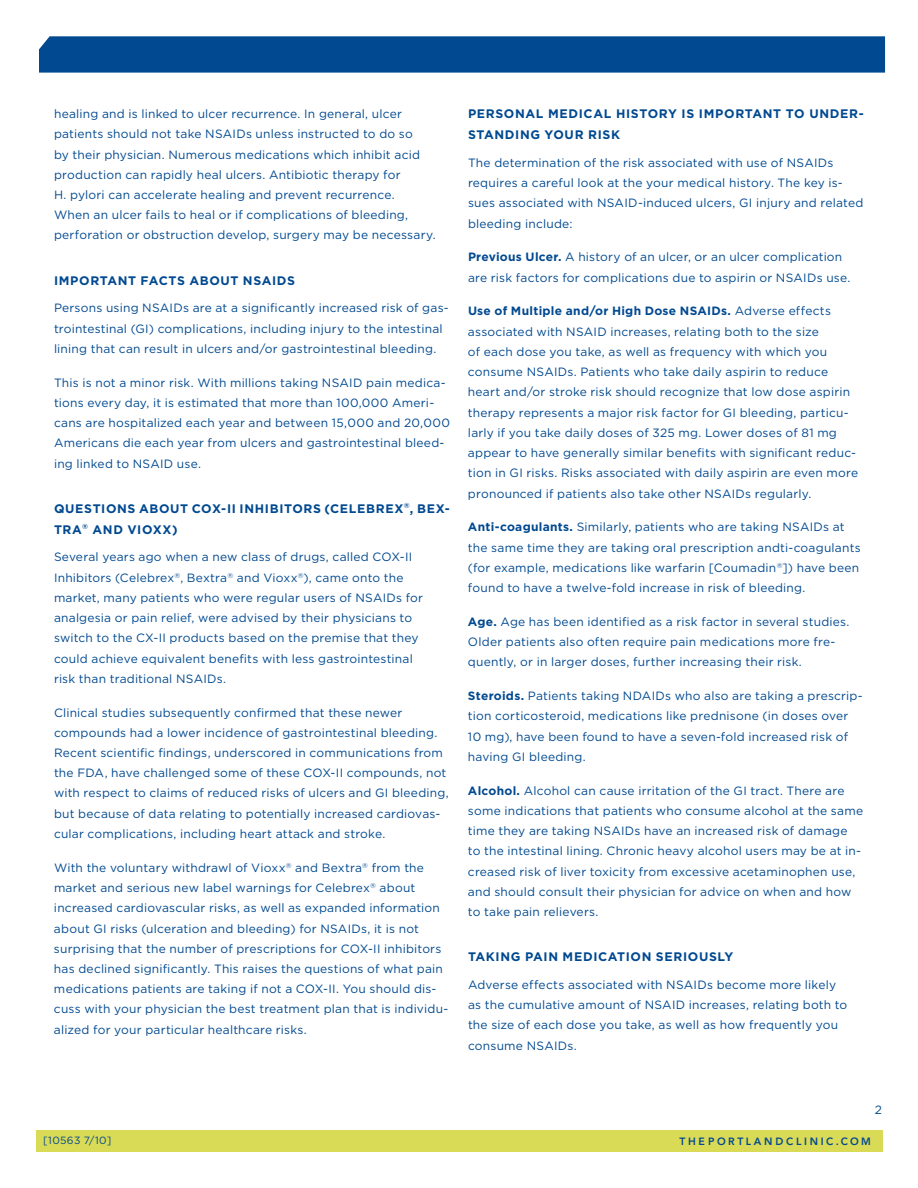
<style>
.page{position:relative;width:918px;height:1188px;background:#fff}
.page>*{position:absolute;margin:0;border:0;box-sizing:border-box;transform-origin:0 0}
.t1{font:700 12.3px/21px "Gotham";letter-spacing:.05em;color:#014990}
.t2{font:12px/20.2px "Gotham";letter-spacing:.015em;color:#014990}
.t3{font:800 10.5px "Avenir";letter-spacing:.25em;color:#014990}
.t4{font:10.5px "Gotham";letter-spacing:.035em;color:#014990}
.s1{font-weight:700}
</style>
<div class="page">
<div style="left:36px;top:1130px;width:846px;height:22px;background:#d9da55"></div>
<div style="left:39px;top:36px;width:846px;height:37px;background:#014990"></div>
<p class="t2" style="left:54px;top:103px;width:383px">healing and is linked to ulcer recurrence. In general, ulcer patients should not take NSAIDs unless instructed to do so<br>by their physician. Numerous medications which inhibit acid production can rapidly heal ulcers. Antibiotic therapy for<br>H. pylori can accelerate healing and prevent recurrence.<br>When an ulcer fails to heal or if complications of bleeding, perforation or obstruction develop, surgery may be necessary.</p>
<p class="t1" style="left:54px;top:269px;width:233px">IMPORTANT FACTS ABOUT NSAIDS</p>
<p class="t2" style="left:54px;top:298px;width:396px">Persons using NSAIDs are at a significantly increased risk of gas&shy;trointestinal (GI) complications, including injury to the intestinal lining that can result in ulcers and/or gastrointestinal bleeding.</p>
<p class="t2" style="left:54px;top:372px;width:397px">This is not a minor risk. With millions taking NSAID pain medica&shy;tions every day, it is estimated that more than 100,000 Ameri&shy;cans are hospitalized each year and between 15,000 and 20,000<br>Americans die each year from ulcers and gastrointestinal bleed&shy;ing linked to NSAID use.</p>
<p class="t1" style="left:54px;top:497px;width:209px">QUESTIONS ABOUT COX-II INHIBI</p>
<p class="t1" style="left:284px;top:497px;width:167px">TORS (CELEBREX<sup>®</sup>, BEX-</p>
<p class="t1" style="left:54px;top:518px;width:125px">TRA<sup>®</sup> AND VIOXX)</p>
<p class="t2" style="left:54px;top:547px;width:371px">Several years ago when a new class of drugs, called COX-II Inhibitors (Celebrex<sup>®</sup>, Bextra<sup>®</sup> and Vioxx<sup>®</sup>), came onto the market, many patients who were regular users of NSAIDs for analgesia or pain relief, were advised by their physicians to switch to the CX-II products based on the premise that they could achieve equivalent benefits with less gastrointestinal risk than traditional NSAIDs.</p>
<p class="t2" style="left:54px;top:702px;width:396px">Clinical studies subsequently confirmed that these newer compounds had a lower incidence of gastrointestinal bleeding.<br>Recent scientific findings, underscored in communications from the FDA, have challenged some of these COX-II compounds, not with respect to claims of reduced risks of ulcers and GI bleeding, but because of data relating to potentially increased cardiovas&shy;cular complications, including heart attack and stroke.</p>
<p class="t2" style="left:54px;top:857px;width:396px">With the voluntary withdrawl of Vioxx<sup>®</sup> and Bextra<sup>®</sup> from the market and serious new label warnings for Celebrex<sup>®</sup> about increased cardiovascular risks, as well as expanded information about GI risks (ulceration and bleeding) for NSAIDs, it is not surprising that the number of prescriptions for COX-II inhibitors has declined significantly. This raises the questions of what pain medications patients are taking if not a COX-II. You should dis&shy;cuss with your physician the best treatment plan that is individu&shy;alized for your particular healthcare risks.</p>
<p class="t1" style="left:468px;top:103px;width:398px">PERSONAL M EDI CAL HISTORY IS IMPORTANT TO UNDER-<br>STANDI NG YOUR RIS</p>
<p class="t1" style="left:611px;top:124px;width:11px">K</p>
<p class="t2" style="left:468px;top:152px;width:397px">The determination of the risk associated with use of NSAIDs requires a careful look at the your medical history. The key is&shy;sues associated with NSAID-induced ulcers, GI injury and related bleeding include:</p>
<p class="t2" style="left:468px;top:247px;width:384px"><span class="s1">PREVIOUS U LCER.</span> A history of an ulcer, or an ulcer complication are risk factors for complications due to aspirin or NSAIDs use.</p>
<p class="t2" style="left:468px;top:301px;width:392px"><span class="s1">USE OF M ULTIPLE AND/OR HIGH DOSE NSAIDS.</span> Adverse effects associated with NSAID increases, relating both to the size<br>of each dose you take, as well as frequency with which you consume NSAIDs. Patients who take daily aspirin to reduce heart and/or stroke risk should recognize that low dose aspirin therapy represents a major risk factor for GI bleeding, particu&shy;larly if you take daily doses of 325 mg. Lower doses of 81 mg appear to have generally similar benefits with significant reduc&shy;tion in GI risks. Risks associated with daily aspirin are even more pronounced if patients also take other NSAIDs regularly.</p>
<p class="t2" style="left:468px;top:517px;width:394px"><span class="s1">ANTI-COAGULANTS.</span> Similarly, patients who are taking NSAIDs at the same time they are taking oral prescription andti-coagulants (for example, medications like warfarin [Coumadin<sup>®</sup>]) have been found to have a twelve-fold increase in risk of bleeding.</p>
<p class="t2" style="left:468px;top:611px;width:383px"><span class="s1">AGE.</span> Age has been identified as a risk factor in several studies.<br>Older patients also often require pain medications more fre&shy;quently, or in larger doses, further increasing their risk.</p>
<p class="t2" style="left:468px;top:686px;width:396px"><span class="s1">STEROIDS.</span> Patients taking NDAIDs who also are taking a prescrip&shy;tion corticosteroid, medications like prednisone (in doses over 10 mg), have been found to have a seven-fold increased risk of having GI bleeding.</p>
<p class="t2" style="left:468px;top:780px;width:397px"><span class="s1">ALCOHOL.</span> Alcohol can cause irritation of the GI tract. There are some indications that patients who consume alcohol at the same time they are taking NSAIDs have an increased risk of damage<br>to the intestinal lining. Chronic heavy alcohol users may be at in&shy;creased risk of liver toxicity from excessive acetaminophen use, and should consult their physician for advice on when and how to take pain relievers.</p>
<p class="t1" style="left:468px;top:946px;width:267px">TAKI NG PAI N M EDICATION SERIOUSLY</p>
<p class="t2" style="left:468px;top:974px;width:381px">Adverse effects associated with NSAIDs become more likely as the cumulative amount of NSAID increases, relating both to the size of each dose you take, as well as how frequently you consume NSAIDs.</p>
<p class="t4" style="left:43px;top:1135px;width:70px">[10563 7/10]</p>
<p class="t2" style="left:875px;top:1100px;width:9px">2</p>
<p class="t3" style="left:680px;top:1135px;width:193px">THEPORTLANDCLINIC.COM</p>
</div>
